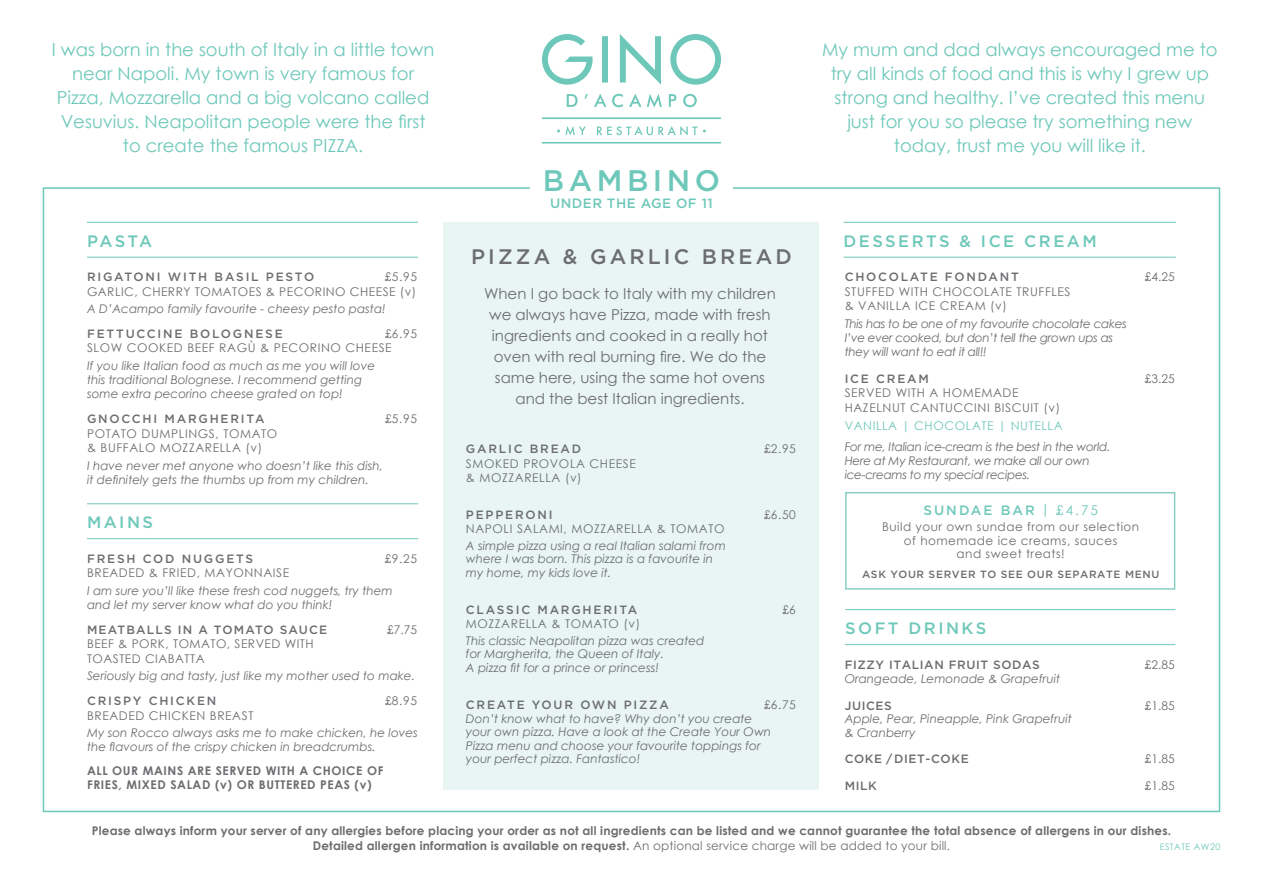
<style>
.page{position:relative;width:1263px;height:893px;background:#fff}
.page>*{position:absolute;margin:0;border:0;box-sizing:border-box;transform-origin:0 0}
.t1{font:500 29.7px "Gotham HTF";letter-spacing:.15em;color:#6ec8ba}
.t2{font:500 21px "Gotham HTF";letter-spacing:.15em;color:#6c6d70}
.t3{font:18px/24px "Century Gothic";color:#6ec8ba;text-align:center}
.t4{font:500 16.5px "Gotham HTF";letter-spacing:.15em;color:#6ec8ba}
.t5{font:15px/21px "Century Gothic";color:#6c6d70;text-align:center}
.t6{font:500 13.5px "Gotham HTF";letter-spacing:.03em;color:#6ec8ba}
.t7{font:500 13.5px "Gotham HTF";letter-spacing:.15em;color:#6ec8ba}
.t8{font:italic 12px/14.4px "Century Gothic";color:#6c6d70}
.t9{font:12px/14.4px "Century Gothic";letter-spacing:.05em;color:#6c6d70}
.Dishes{font:700 12px/15px "Century Gothic";letter-spacing:.015em;color:#6c6d70;text-align:center}
.t10{font:italic 12px/21px "Century Gothic";letter-spacing:-.025em;color:#6c6d70}
.t11{font:500 12px "Gotham HTF";letter-spacing:.15em;color:#6c6d70}
.Dishes-2{font:700 12px/14.4px "Century Gothic";letter-spacing:.05em;color:#6c6d70}
.t12{font:500 12px "Gotham HTF";letter-spacing:.05em;color:#6c6d70}
.t13{font:500 12px "Gotham HTF";letter-spacing:.1em;color:#6c6d70}
.t14{font:500 10.5px "Gotham HTF";letter-spacing:.06em;color:#6c6d70}
.t15{font:9px "Century Gothic";letter-spacing:.05em;color:#6ec8ba}
.s1{font-style:normal;color:#6ec8ba}
.s2{font-family:"Century Gothic";font-weight:400}
.s3{font-weight:400}
</style>
<div class="page">
<hr style="left:87px;top:222px;width:331px;height:1px;background:#6ec8ba">
<hr style="left:87px;top:257px;width:331px;height:1px;background:#6ec8ba">
<hr style="left:843px;top:222px;width:333px;height:1px;background:#6ec8ba">
<hr style="left:843px;top:257px;width:333px;height:1px;background:#6ec8ba">
<hr style="left:87px;top:504px;width:331px;height:1px;background:#6ec8ba">
<hr style="left:87px;top:538px;width:331px;height:1px;background:#6ec8ba">
<hr style="left:845px;top:609px;width:330px;height:1px;background:#6ec8ba">
<hr style="left:845px;top:644px;width:330px;height:1px;background:#6ec8ba">
<div style="left:444px;top:222px;width:375px;height:568px;background:#e8f5f3"></div>
<div style="left:845px;top:492px;width:330px;height:98px;border:2px solid #87cfc4"></div>
<svg style="left:542px;top:34px;width:179px;height:110px"></svg>
<p class="t3" style="left:52px;top:37px;width:384px">I was born in the south of Italy in a little town near Napoli. My town is very famous for Pizza, Mozzarella and a big volcano called Vesuvius. Neapolitan people were the first</p>
<p class="t3" style="left:123px;top:133px;width:242px">to create the famous PIZZA.</p>
<p class="t1" style="left:543px;top:163px;width:178px">BAMBINO</p>
<p class="t6" style="left:550px;top:196px;width:164px">UNDER THE AGE OF 11</p>
<p class="t3" style="left:822px;top:37px;width:397px">My mum and dad always encouraged me to try all kinds of food and this is why I grew up strong and healthy. I’ve created this menu just for you so please try something new today, trust me you will like it.</p>
<p class="t4" style="left:87px;top:231px;width:67px">PASTA</p>
<p class="t4" style="left:843px;top:231px;width:255px">DESSERTS &amp; ICE CREAM</p>
<p class="t11" style="left:87px;top:270px;width:229px">RIGATONI WITH BASIL PESTO</p>
<p class="t9" style="left:385px;top:270px;width:34px">£5.95</p>
<p class="t9" style="left:87px;top:284px;width:331px">GARLIC, CHERRY TOMATOES &amp; PECORINO CHEESE (v)</p>
<p class="t8" style="left:87px;top:301px;width:300px">A D’Acampo family favourite - cheesy pesto pasta!</p>
<p class="t11" style="left:87px;top:327px;width:197px">FETTUCCINE BOLOGNESE</p>
<p class="t9" style="left:385px;top:326px;width:33px">£6.95</p>
<p class="t9" style="left:87px;top:340px;width:306px">SLOW COOKED BEEF RAGÙ &amp; PECORINO CHEESE</p>
<p class="t8" style="left:87px;top:358px;width:290px">If you like Italian food as much as me you will love</p>
<p class="t8" style="left:87px;top:372px;width:277px">this traditional Bolognese. I recommend getting</p>
<p class="t8" style="left:87px;top:387px;width:257px">some extra pecorino cheese grated on top!</p>
<p class="t11" style="left:87px;top:412px;width:179px">GNOCCHI MARGHERITA</p>
<p class="t9" style="left:385px;top:412px;width:33px">£5.95</p>
<p class="t9" style="left:87px;top:426px;width:192px">POTATO DUMPLINGS, TOMATO</p>
<p class="t9" style="left:87px;top:440px;width:177px">&amp; BUFFALO MOZZARELLA (v)</p>
<p class="t8" style="left:87px;top:458px;width:298px">I have never met anyone who doesn’t like this dish,</p>
<p class="t8" style="left:87px;top:472px;width:283px">it definitely gets the thumbs up from my children.</p>
<p class="t4" style="left:87px;top:513px;width:68px">MAINS</p>
<p class="t11" style="left:87px;top:552px;width:168px">FRESH COD NUGGETS</p>
<p class="t9" style="left:385px;top:551px;width:34px">£9.25</p>
<p class="t9" style="left:87px;top:566px;width:204px">BREADED &amp; FRIED, MAYONNAISE</p>
<p class="t8" style="left:87px;top:583px;width:307px">I am sure you’ll like these fresh cod nuggets, try them and let my server know what do you think!</p>
<p class="t13" style="left:87px;top:623px;width:242px">MEATBALLS IN A TOMATO SAUCE</p>
<p class="t9" style="left:387px;top:622px;width:31px">£7.75</p>
<p class="t9" style="left:87px;top:637px;width:228px">BEEF &amp; PORK, TOMATO, SERVED WITH</p>
<p class="t9" style="left:87px;top:651px;width:119px">TOASTED CIABATTA</p>
<p class="t8" style="left:87px;top:669px;width:329px">Seriously big and tasty, just like my mother used to make.</p>
<p class="t11" style="left:87px;top:694px;width:131px">CRISPY CHICKEN</p>
<p class="t9" style="left:385px;top:693px;width:33px">£8.95</p>
<p class="t9" style="left:87px;top:708px;width:168px">BREADED CHICKEN BREAST</p>
<p class="t8" style="left:87px;top:725px;width:332px">My son Rocco always asks me to make chicken, he loves the flavours of the crispy chicken in breadcrumbs.</p>
<p class="Dishes-2" style="left:87px;top:763px;width:298px">ALL OUR MAINS ARE SERVED WITH A CHOICE OF<br>FRIES, MIXED SALAD (v) OR BUTTERED PEAS (v)</p>
<p class="t2" style="left:471px;top:245px;width:322px">PIZZA &amp; GARLIC BREAD</p>
<p class="t5" style="left:484px;top:283px;width:293px">When I go back to Italy with my children we always have Pizza, made with fresh ingredients and cooked in a really hot</p>
<p class="t5" style="left:494px;top:346px;width:274px">oven with real burning fire. We do the</p>
<p class="t5" style="left:495px;top:367px;width:272px">same here, using the same hot ovens</p>
<p class="t5" style="left:515px;top:388px;width:231px">and the best Italian ingredients.</p>
<p class="t11" style="left:466px;top:442px;width:117px">GARLIC BREAD</p>
<p class="t9" style="left:764px;top:441px;width:33px">£2.95</p>
<p class="t9" style="left:466px;top:456px;width:171px">SMOKED PROVOLA CHEESE</p>
<p class="t9" style="left:466px;top:470px;width:117px">&amp; MOZZARELLA (v)</p>
<p class="t11" style="left:466px;top:508px;width:88px">PEPPERONI</p>
<p class="t9" style="left:764px;top:507px;width:33px">£6.50</p>
<p class="t9" style="left:466px;top:521px;width:260px">NAPOLI SALAMI, MOZZARELLA &amp; TOMATO</p>
<p class="t8" style="left:466px;top:538px;width:261px">A simple pizza using a real Italian salami from</p>
<p class="t8" style="left:466px;top:551px;width:249px">where I was born. This pizza is a favourite in</p>
<p class="t8" style="left:466px;top:565px;width:147px">my home, my kids love it.</p>
<p class="t11" style="left:466px;top:603px;width:173px">CLASSIC MARGHERITA</p>
<p class="t9" style="left:783px;top:602px;width:15px">£6</p>
<p class="t9" style="left:466px;top:616px;width:176px">MOZZARELLA &amp; TOMATO (v)</p>
<p class="t8" style="left:466px;top:633px;width:240px">This classic Neapolitan pizza was created</p>
<p class="t8" style="left:466px;top:646px;width:200px">for Margherita, the Queen of Italy.</p>
<p class="t8" style="left:466px;top:661px;width:194px">A pizza fit for a prince or princess!</p>
<p class="t11" style="left:466px;top:698px;width:205px">CREATE YOUR OWN PIZZA</p>
<p class="t9" style="left:764px;top:698px;width:33px">£6.75</p>
<p class="t8" style="left:466px;top:711px;width:288px">Don’t know what to have? Why don’t you create</p>
<p class="t8" style="left:466px;top:725px;width:307px">your own pizza. Have a look at the Create Your Own</p>
<p class="t8" style="left:466px;top:738px;width:296px">Pizza menu and choose your favourite toppings for</p>
<p class="t8" style="left:466px;top:752px;width:176px">your perfect pizza. Fantastico!</p>
<p class="t11" style="left:845px;top:270px;width:176px">CHOCOLATE FONDANT</p>
<p class="t9" style="left:1145px;top:270px;width:31px">£4.25</p>
<p class="t9" style="left:845px;top:284px;width:227px">STUFFED WITH CHOCOLATE TRUFFLES &amp; VANILLA ICE CREAM (v)</p>
<p class="t10" style="left:845px;top:312px;width:284px">This has to be one of my favourite chocolate cakes</p>
<p class="t10" style="left:845px;top:327px;width:270px">I’ve ever cooked, but don’t tell the grown ups as</p>
<p class="t10" style="left:845px;top:341px;width:144px">they will want to eat it all!!</p>
<p class="t11" style="left:845px;top:372px;width:86px">ICE CREAM</p>
<p class="t9" style="left:1145px;top:371px;width:31px">£3.25</p>
<p class="t9" style="left:845px;top:385px;width:217px">SERVED WITH A HOMEMADE<br>HAZELNUT CANTUCCINI BISCUIT (v)</p>
<p class="t10" style="left:845px;top:414px;width:267px"><span class="s1">VANILLA | CHOCOLATE | NUTELLA<br></span>For me, Italian ice-cream is the best in the world.</p>
<p class="t10" style="left:845px;top:450px;width:247px">Here at My Restaurant, we make all our own</p>
<p class="t10" style="left:845px;top:464px;width:187px">ice-creams to my special recipes.</p>
<p class="t7" style="left:923px;top:502px;width:176px">SUNDAE BAR <span class="s2">| £4.75</span></p>
<p class="t9" style="left:882px;top:520px;width:259px">Build your own sundae from our selection</p>
<p class="t9" style="left:904px;top:533px;width:215px">of homemade ice creams, sauces</p>
<p class="t9" style="left:956px;top:547px;width:110px">and sweet treats!</p>
<p class="t14" style="left:862px;top:568px;width:299px">ASK YOUR SERVER TO SEE OUR SEPARATE MENU</p>
<p class="t4" style="left:845px;top:619px;width:143px">SOFT DRINKS</p>
<p class="t12" style="left:845px;top:658px;width:197px">FIZZY ITALIAN FRUIT SODAS</p>
<p class="t9" style="left:1145px;top:657px;width:31px">£2.85</p>
<p class="t8" style="left:845px;top:672px;width:217px">Orangeade, Lemonade &amp; Grapefruit</p>
<p class="t11" style="left:845px;top:699px;width:49px">JUICES</p>
<p class="t9" style="left:1145px;top:698px;width:31px">£1.85</p>
<p class="t8" style="left:845px;top:711px;width:229px">Apple, Pear, Pineapple, Pink Grapefruit</p>
<p class="t8" style="left:845px;top:725px;width:72px">&amp; Cranberry</p>
<p class="t12" style="left:845px;top:752px;width:125px">COKE /DIET-COKE</p>
<p class="t9" style="left:1145px;top:751px;width:31px">£1.85</p>
<p class="t11" style="left:845px;top:778px;width:34px">MILK</p>
<p class="t9" style="left:1145px;top:778px;width:31px">£1.85</p>
<p class="Dishes" style="left:92px;top:823px;width:1081px">Please always inform your server of any allergies before placing your order as not all ingredients can be listed and we cannot guarantee the total absence of allergens in our dishes.<br>Detailed allergen information is available on request. <span class="s3">An optional service charge will be added to your bill.</span></p>
<p class="t15" style="left:1160px;top:842px;width:62px">ESTATE AW20</p>
</div>
